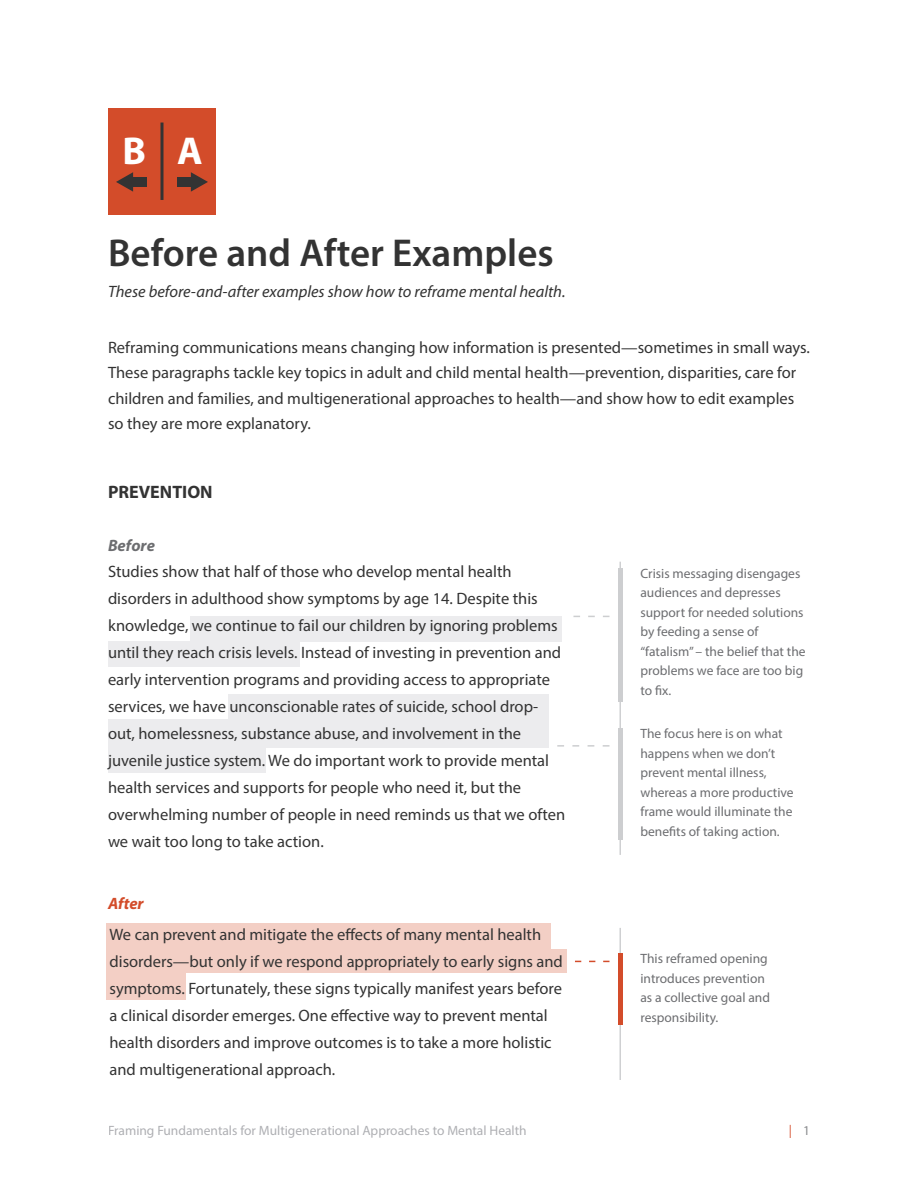
<style>
.page{position:relative;width:918px;height:1188px;background:#fff}
.page>*{position:absolute;margin:0;border:0;box-sizing:border-box;transform-origin:0 0}
.t1{font:600 39px "Myriad Pro";color:#333}
.t2{font:700 39px "Myriad Pro";color:#fff}
.Body{font:700 18px "Myriad Pro";color:#333}
.Body-2{font:16.5px/27px "Myriad Pro";color:#333}
.t3{font:italic 16.5px "Myriad Pro";color:#333}
.Body-3{font:italic 700 16.5px "Myriad Pro";color:#6c6d70}
.Body-4{font:italic 700 16.5px "Myriad Pro";color:#d34c2a}
.Body-5{font:13.5px/19.5px "Myriad Pro";color:#6c6d70}
.t4{font:13.5px "Myriad Pro";color:#a8a9ad}
.t5{font:13.5px "Myriad Pro";color:#d34c2a}
.s1{color:#808285}
</style>
<div class="page">
<div style="left:190px;top:616px;width:372px;height:25px;background:#ececee"></div>
<div style="left:108px;top:641px;width:192px;height:25px;background:#ececee"></div>
<div style="left:228px;top:695px;width:321px;height:25px;background:#ececee"></div>
<div style="left:108px;top:720px;width:441px;height:28px;background:#ececee"></div>
<div style="left:108px;top:748px;width:158px;height:25px;background:#ececee"></div>
<div style="left:106px;top:924px;width:445px;height:25px;background:#f3cfc5"></div>
<div style="left:106px;top:949px;width:461px;height:23px;background:#f3cfc5"></div>
<div style="left:106px;top:972px;width:80px;height:27px;background:#f3cfc5"></div>
<div style="left:108px;top:108px;width:108px;height:106px;background:#d34c2a"></div>
<hr style="left:620px;top:562px;width:1px;height:293px;background:#cfd0d2">
<hr style="left:620px;top:928px;width:1px;height:152px;background:#cfd0d2">
<hr style="left:618px;top:568px;width:4px;height:133px;background:#cdced0">
<hr style="left:618px;top:728px;width:4px;height:111px;background:#cdced0">
<hr style="left:618px;top:953px;width:4px;height:71px;background:#d34c2a">
<svg style="left:573px;top:616px;width:36px;height:1px"></svg>
<svg style="left:557px;top:745px;width:52px;height:2px"></svg>
<svg style="left:575px;top:961px;width:34px;height:1px"></svg>
<svg style="left:160px;top:123px;width:4px;height:77px"></svg>
<div style="left:130px;top:177px;width:17px;height:10px;background:#333"></div>
<svg style="left:116px;top:172px;width:17px;height:20px"></svg>
<div style="left:177px;top:177px;width:17px;height:10px;background:#333"></div>
<svg style="left:191px;top:172px;width:17px;height:20px"></svg>
<p class="t2" style="left:122px;top:125px;width:25px">B</p>
<p class="t2" style="left:177px;top:125px;width:27px">A</p>
<p class="t1" style="left:108px;top:228px;width:447px">Before and After Examples</p>
<p class="t3" style="left:108px;top:281px;width:459px">These before-and-after examples show how to reframe mental health.</p>
<p class="Body-2" style="left:108px;top:334px;width:704px;line-height:25.5px">Reframing communications means changing how information is presented—sometimes in small ways.<br>These paragraphs tackle key topics in adult and child mental health—prevention, disparities, care for children and families, and multigenerational approaches to health—and show how to edit examples so they are more explanatory.</p>
<p class="Body" style="left:108px;top:480px;width:106px">PREVENTION</p>
<p class="Body-3" style="left:108px;top:535px;width:48px">Before</p>
<p class="Body-2" style="left:108px;top:558px;width:459px">Studies show that half of those who develop mental health disorders in adulthood show symptoms by age 14. Despite this knowledge, we continue to fail our children by ignoring problems until they reach crisis levels. Instead of investing in prevention and early intervention programs and providing access to appropriate services, we have unconscionable rates of suicide, school drop&shy;out, homelessness, substance abuse, and involvement in the juvenile justice system. We do important work to provide mental health services and supports for people who need it, but the overwhelming number of people in need reminds us that we often we wait too long to take action.</p>
<p class="Body-4" style="left:108px;top:893px;width:37px">After</p>
<p class="Body-2" style="left:110px;top:921px;width:455px">We can prevent and mitigate the effects of many mental health disorders—but only if we respond appropriately to early signs and symptoms. Fortunately, these signs typically manifest years before a clinical disorder emerges. One effective way to prevent mental health disorders and improve outcomes is to take a more holistic and multigenerational approach.</p>
<p class="Body-5" style="left:640px;top:563px;width:167px">Crisis messaging disengages audiences and depresses support for needed solutions by feeding a sense of “fatalism” – the belief that the problems we face are too big to fix.</p>
<p class="Body-5" style="left:640px;top:724px;width:155px">The focus here is on what happens when we don’t prevent mental illness, whereas a more productive frame would illuminate the benefits of taking action.</p>
<p class="Body-5" style="left:640px;top:949px;width:131px">This reframed opening introduces prevention as a collective goal and responsibility.</p>
<p class="t4" style="left:108px;top:1122px;width:420px">Framing Fundamentals for Multigenerational Approaches to Mental Health</p>
<p class="t5" style="left:788px;top:1122px;width:23px">| <span class="s1">1</span></p>
</div>
